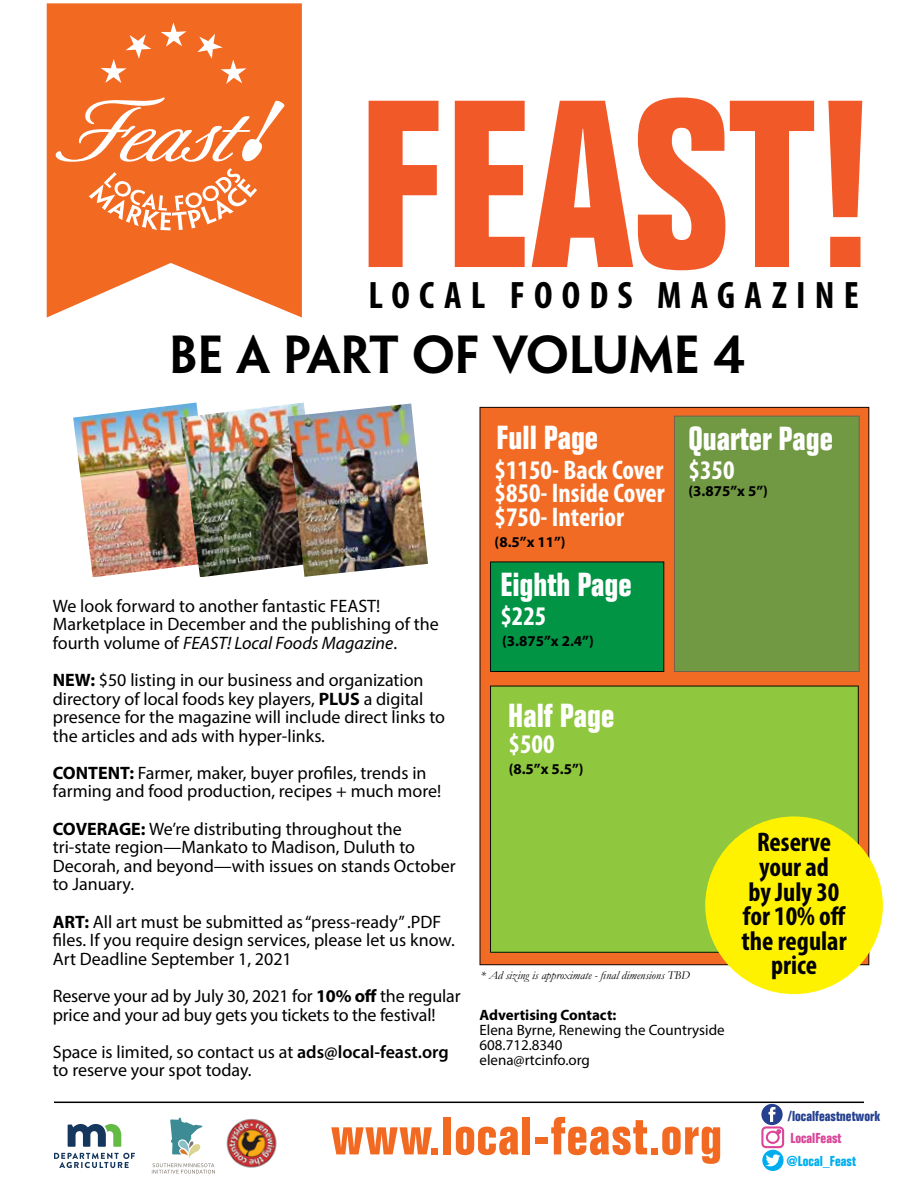
<style>
.page{position:relative;width:918px;height:1188px;background:#fff}
.page>*{position:absolute;margin:0;border:0;box-sizing:border-box;transform-origin:0 0}
.t1{font:700 condensed 232.95px "Folio";color:#f25929}
.t2{font:700 condensed 52.5px "Folio";letter-spacing:.02em;color:#f26921}
.t3{font:48px "Penumbra Semibold Flare";letter-spacing:-.005em;color:#000}
.t4{font:700 condensed 38.4px "Myriad Pro";letter-spacing:.24em;color:#000}
.t5{font:700 condensed 32.7px "Folio";color:#fff}
.t6{font:700 condensed 27px/23.4px "Myriad Pro";color:#fff;text-align:justify}
.t7{font:700 condensed 27px/24.6px "Myriad Pro";color:#000;text-align:center}
.t8{font:18px/18.6px "Myriad Pro";color:#000}
.t9{font:700 15px "Myriad Pro";color:#000}
.t10{font:15px/15px "Myriad Pro";color:#000}
.t11{font:700 condensed 14.1px "Folio";color:#25408f}
.t12{font:700 condensed 14.1px "Folio";color:#00aeef}
.t13{font:700 condensed 14.1px "Folio";color:#db4599}
.t14{font:italic 12px "Garamond";color:#000}
.s1{font-style:italic}
.s2{font-weight:700}
.s3{font-weight:600}
</style>
<div class="page">
<div style="left:480px;top:407px;width:389px;height:558px;background:#f26b24"></div>
<div style="left:490px;top:686px;width:369px;height:267px;background:#8fc73e"></div>
<div style="left:674px;top:416px;width:186px;height:256px;background:#719842"></div>
<div style="left:490px;top:561px;width:174px;height:111px;background:#009444"></div>
<img style="left:73px;top:402px;width:124px;height:175px">
<img style="left:180px;top:403px;width:124px;height:174px">
<img style="left:288px;top:404px;width:140px;height:173px">
<div style="left:705px;top:816px;width:178px;height:178px;background:#fff200;border-radius:50%"></div>
<svg style="left:47px;top:3px;width:255px;height:315px;fill:#f26921"></svg>
<svg style="left:56px;top:97px;width:230px;height:133px;background:#f48347"></svg>
<svg style="left:101px;top:34px;width:50px;height:49px;background:#f48044"></svg>
<svg style="left:161px;top:22px;width:26px;height:25px"></svg>
<svg style="left:197px;top:34px;width:50px;height:50px;background:#f38043"></svg>
<img style="left:226px;top:1118px;width:51px;height:50px">
<svg style="left:152px;top:1118px;width:63px;height:56px"></svg>
<svg style="left:54px;top:1153px;width:81px;height:15px"></svg>
<svg style="left:68px;top:1124px;width:53px;height:23px"></svg>
<hr style="left:54px;top:1102px;width:810px;height:1px;background:#000">
<svg style="left:762px;top:1150px;width:22px;height:21px"></svg>
<div style="left:761px;top:1126px;width:23px;height:22px;border:2px solid #db4599;border-radius:4px"></div>
<div style="left:766px;top:1131px;width:14px;height:13px;border:2px solid #db4599;border-radius:50%"></div>
<svg style="left:761px;top:1104px;width:22px;height:30px"></svg>
<h1 class="t1" style="left:358px;top:56px;width:519px">FEAST!</h1>
<h3 class="t4" style="left:369px;top:271px;width:492px">LOCAL FOODS MAGAZINE</h3>
<h3 class="t3" style="left:169px;top:325px;width:577px">BE A PART OF VOLUME 4</h3>
<p class="t8" style="left:53px;top:596px;width:388px">We look forward to another fantastic FEAST!<br>Marketplace in December and the publishing of the fourth volume of <span class="s1">FEAST! Local Foods Magazine</span>.</p>
<p class="t8" style="left:53px;top:670px;width:394px"><span class="s2">NEW:</span> $50 listing in our business and organization directory of local foods key players, <span class="s2">PLUS</span> a digital presence for the magazine will include direct links to the articles and ads with hyper-links.</p>
<p class="t8" style="left:53px;top:763px;width:390px"><span class="s2">CONTENT:</span> Farmer, maker, buyer profiles, trends in farming and food production, recipes + much more!</p>
<p class="t8" style="left:53px;top:819px;width:404px"><span class="s2">COVERAGE:</span> We’re distributing throughout the tri-state region—Mankato to Madison, Duluth to Decorah, and beyond—with issues on stands October to January.</p>
<p class="t8" style="left:53px;top:912px;width:404px"><span class="s2">ART:</span> All art must be submitted as “press-ready” .PDF files. If you require design services, please let us know.<br>Art Deadline September 1, 2021</p>
<p class="t8" style="left:53px;top:986px;width:409px">Reserve your ad by July 30, 2021 for <span class="s2">10% off</span> the regular price and your ad buy gets you tickets to the festival!</p>
<p class="t8" style="left:53px;top:1042px;width:397px">Space is limited, so contact us at <span class="s3">ads@local-feast.org </span>to reserve your spot today.</p>
<h3 class="t5" style="left:496px;top:420px;width:103px">Full Page</h3>
<h3 class="t6" style="left:495px;top:458px;width:172px">$1150- Back Cover $850- Inside Cover $750- Interior</h3>
<p class="t9" style="left:495px;top:532px;width:73px">(8.5”x 11”)</p>
<h3 class="t5" style="left:500px;top:566px;width:133px">Eighth Page</h3>
<h3 class="t6" style="left:500px;top:604px;width:48px">$225</h3>
<p class="t9" style="left:502px;top:631px;width:93px">(3.875”x 2.4”)</p>
<h3 class="t5" style="left:508px;top:697px;width:108px">Half Page</h3>
<h3 class="t6" style="left:509px;top:732px;width:48px">$500</h3>
<p class="t9" style="left:509px;top:759px;width:76px">(8.5”x 5.5”)</p>
<h3 class="t5" style="left:688px;top:420px;width:146px">Quarter Page</h3>
<h3 class="t6" style="left:689px;top:458px;width:48px">$350</h3>
<p class="t9" style="left:688px;top:481px;width:81px">(3.875”x 5”)</p>
<p class="t14" style="left:481px;top:968px;width:211px">* Ad sizing is approximate - final dimensions TBD</p>
<p class="t9" style="left:480px;top:1005px;width:138px">Advertising Contact:</p>
<p class="t10" style="left:480px;top:1022px;width:247px">Elena Byrne, Renewing the Countryside<br>608.712.8340<br>elena@rtcinfo.org</p>
<h3 class="t7" style="left:741px;top:830px;width:107px">Reserve your ad<br>by July 30 for 10% off the regular price</h3>
<h2 class="t2" style="left:331px;top:1107px;width:393px">www.local-feast.org</h2>
<p class="t11" style="left:788px;top:1108px;width:94px">/localfeastnetwork</p>
<p class="t12" style="left:787px;top:1153px;width:71px">@Local_Feast</p>
<p class="t13" style="left:790px;top:1130px;width:53px">LocalFeast</p>
</div>
